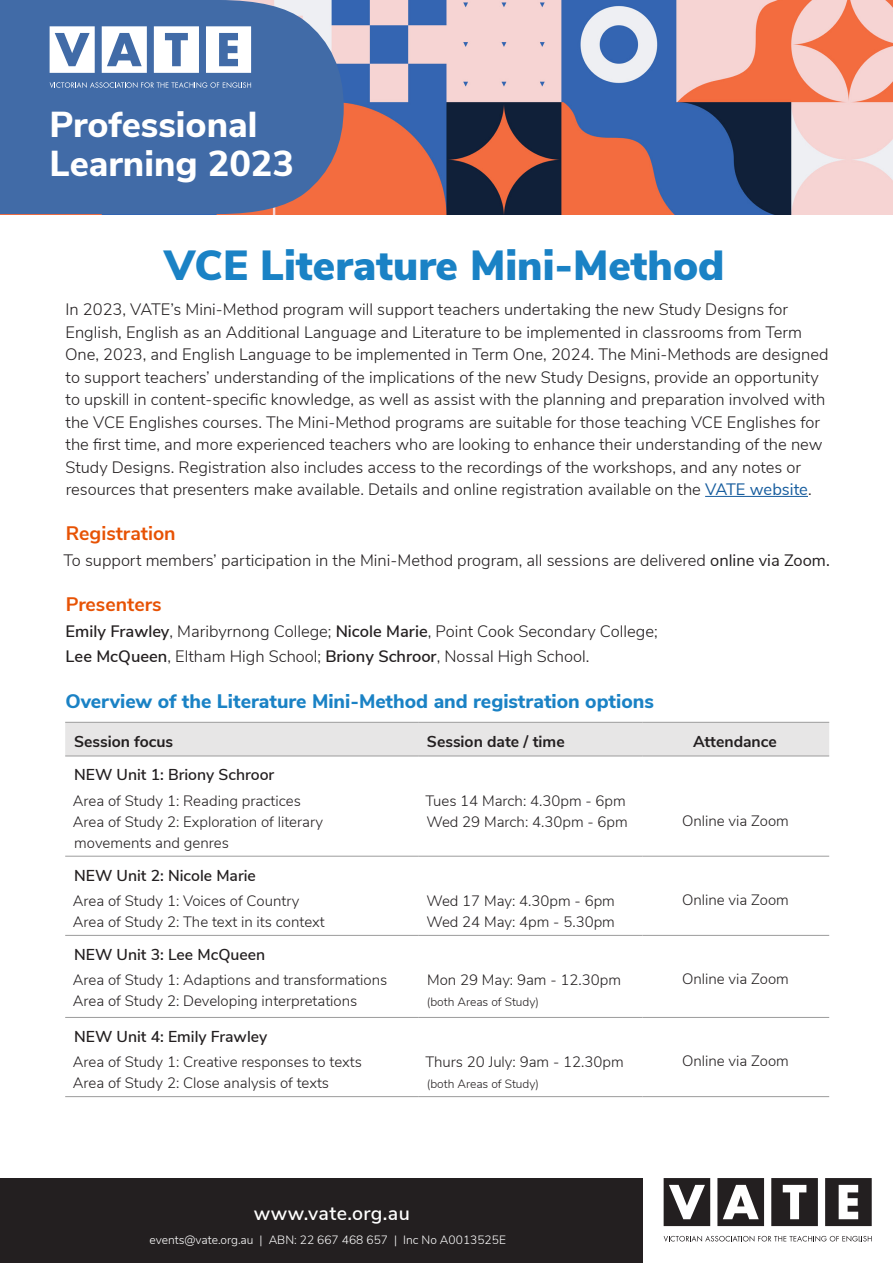
<style>
.page{position:relative;width:893px;height:1263px;background:#fff}
.page>*{position:absolute;margin:0;border:0;box-sizing:border-box;transform-origin:0 0}
._01___Red_intro_text{font:900 42px "Nunito Sans";color:#1a82c5}
._02___Header_tag__le{font:800 36px "Nunito Sans";color:#fff}
._04___Body_copy{font:800 19.5px "Nunito Sans";color:#1a82c5}
._01___Red_intro_text-2{font:700 19.5px "Nunito Sans";color:#e75204}
.t1{font:600 19.5px "Nunito Sans";letter-spacing:.02em;color:#fff}
._01___Red_intro_text-3{font:300 16.5px/22.5px "Nunito Sans";color:#231f20}
._04___Body_copy-2{font:600 15.75px "Nunito Sans";color:#231f20}
._04___Body_copy-3{font:700 15.75px "Nunito Sans";color:#231f20}
._04___Body_copy-4{font:300 15px/21px "Nunito Sans";color:#231f20}
._03___Body_copy{font:300 12px "Nunito Sans";color:#fff}
._04___Body_copy-5{font:300 12px "Nunito Sans";color:#231f20}
.s1{font-weight:400;color:#175d9e}
.s2{font-weight:400}
.s3{font-weight:600}
</style>
<div class="page">
<div style="left:0;top:1178px;width:642px;height:85px;background:#231f20"></div>
<svg style="left:664px;top:1178px;width:46px;height:48px"></svg>
<svg style="left:717px;top:1178px;width:47px;height:48px"></svg>
<svg style="left:771px;top:1178px;width:47px;height:48px"></svg>
<svg style="left:825px;top:1178px;width:47px;height:48px"></svg>
<svg style="left:664px;top:1236px;width:208px;height:6px"></svg>
<hr style="left:705px;top:496px;width:103px;height:1px;background:#175d9e">
<div style="left:65px;top:723px;width:764px;height:33px;background:#e7e6e6"></div>
<hr style="left:65px;top:722px;width:353px;height:1px;background:#9c9c9c">
<hr style="left:418px;top:722px;width:224px;height:1px;background:#9c9c9c">
<hr style="left:642px;top:722px;width:187px;height:1px;background:#9c9c9c">
<hr style="left:65px;top:756px;width:353px;height:1px;background:#9c9c9c">
<hr style="left:418px;top:756px;width:224px;height:1px;background:#9c9c9c">
<hr style="left:642px;top:756px;width:187px;height:1px;background:#9c9c9c">
<hr style="left:65px;top:856px;width:353px;height:1px;background:#9c9c9c">
<hr style="left:418px;top:856px;width:224px;height:1px;background:#9c9c9c">
<hr style="left:642px;top:856px;width:187px;height:1px;background:#9c9c9c">
<hr style="left:65px;top:935px;width:353px;height:1px;background:#9c9c9c">
<hr style="left:418px;top:935px;width:224px;height:1px;background:#9c9c9c">
<hr style="left:642px;top:935px;width:187px;height:1px;background:#9c9c9c">
<hr style="left:65px;top:1017px;width:353px;height:1px;background:#9c9c9c">
<hr style="left:418px;top:1017px;width:224px;height:1px;background:#9c9c9c">
<hr style="left:642px;top:1017px;width:187px;height:1px;background:#9c9c9c">
<hr style="left:65px;top:1096px;width:353px;height:1px;background:#9c9c9c">
<hr style="left:418px;top:1096px;width:224px;height:1px;background:#9c9c9c">
<hr style="left:642px;top:1096px;width:187px;height:1px;background:#9c9c9c">
<img style="left:344px;top:0;width:549px;height:214px">
<svg style="left:0;top:0;width:344px;height:214px;background:#4c6ea5"></svg>
<svg style="left:50px;top:26px;width:45px;height:47px"></svg>
<svg style="left:102px;top:26px;width:45px;height:47px"></svg>
<svg style="left:154px;top:26px;width:45px;height:47px"></svg>
<svg style="left:206px;top:26px;width:45px;height:47px"></svg>
<svg style="left:50px;top:82px;width:201px;height:6px"></svg>
<p class="_02___Header_tag__le" style="left:50px;top:98px;width:209px">Professional</p>
<p class="_02___Header_tag__le" style="left:50px;top:137px;width:246px">Learning 2023</p>
<p class="_01___Red_intro_text" style="left:164px;top:234px;width:562px">VCE Literature Mini-Method</p>
<p class="_01___Red_intro_text-3" style="left:65px;top:297px;width:765px">In 2023, VATE’s Mini-Method program will support teachers undertaking the new Study Designs for English, English as an Additional Language and Literature to be implemented in classrooms from Term One, 2023, and English Language to be implemented in Term One, 2024. The Mini-Methods are designed to support teachers’ understanding of the implications of the new Study Designs, provide an opportunity to upskill in content-specific knowledge, as well as assist with the planning and preparation involved with the VCE Englishes courses. The Mini-Method programs are suitable for those teaching VCE Englishes for the first time, and more experienced teachers who are looking to enhance their understanding of the new Study Designs. Registration also includes access to the recordings of the workshops, and any notes or resources that presenters make available. Details and online registration available on the <span class="s1">VATE website</span>.</p>
<p class="_01___Red_intro_text-2" style="left:66px;top:519px;width:111px">Registration</p>
<p class="_01___Red_intro_text-3" style="left:63px;top:548px;width:768px">To support members’ participation in the Mini-Method program, all sessions are delivered <span class="s2">online via Zoom.</span></p>
<p class="_01___Red_intro_text-2" style="left:66px;top:590px;width:97px">Presenters</p>
<p class="_01___Red_intro_text-3" style="left:66px;top:617px;width:594px;line-height:25.5px"><span class="s3">Emily Frawley</span>, Maribyrnong College; <span class="s3">Nicole Marie</span>, Point Cook Secondary College;<br><span class="s3">Lee McQueen</span>, Eltham High School; <span class="s3">Briony Schroor</span>, Nossal High School.</p>
<p class="_04___Body_copy" style="left:65px;top:686px;width:590px">Overview of the Literature Mini-Method and registration options</p>
<p class="_04___Body_copy-3" style="left:74px;top:730px;width:101px">Session focus</p>
<p class="_04___Body_copy-3" style="left:427px;top:730px;width:139px">Session date / time</p>
<p class="_04___Body_copy-3" style="left:693px;top:730px;width:85px">Attendance</p>
<p class="_04___Body_copy-2" style="left:74px;top:763px;width:202px">NEW Unit 1: Briony Schroor</p>
<p class="_04___Body_copy-4" style="left:73px;top:789px;width:252px">Area of Study 1: Reading practices<br>Area of Study 2: Exploration of literary movements and genres</p>
<p class="_04___Body_copy-4" style="left:425px;top:789px;width:204px">Tues 14 March: 4.30pm - 6pm<br>Wed 29 March: 4.30pm - 6pm</p>
<p class="_04___Body_copy-4" style="left:682px;top:809px;width:108px">Online via Zoom</p>
<p class="_04___Body_copy-2" style="left:74px;top:864px;width:183px">NEW Unit 2: Nicole Marie</p>
<p class="_04___Body_copy-4" style="left:73px;top:889px;width:253px">Area of Study 1: Voices of Country<br>Area of Study 2: The text in its context</p>
<p class="_04___Body_copy-4" style="left:426px;top:889px;width:190px">Wed 17 May: 4.30pm - 6pm<br>Wed 24 May: 4pm - 5.30pm</p>
<p class="_04___Body_copy-4" style="left:682px;top:888px;width:108px">Online via Zoom</p>
<p class="_04___Body_copy-2" style="left:74px;top:943px;width:192px">NEW Unit 3: Lee McQueen</p>
<p class="_04___Body_copy-4" style="left:73px;top:968px;width:316px">Area of Study 1: Adaptions and transformations<br>Area of Study 2: Developing interpretations</p>
<p class="_04___Body_copy-4" style="left:427px;top:968px;width:195px">Mon 29 May: 9am - 12.30pm</p>
<p class="_04___Body_copy-4" style="left:682px;top:968px;width:108px">Online via Zoom</p>
<p class="_04___Body_copy-5" style="left:427px;top:993px;width:114px">(both Areas of Study)</p>
<p class="_04___Body_copy-2" style="left:74px;top:1025px;width:195px">NEW Unit 4: Emily Frawley</p>
<p class="_04___Body_copy-4" style="left:73px;top:1050px;width:291px">Area of Study 1: Creative responses to texts<br>Area of Study 2: Close analysis of texts</p>
<p class="_04___Body_copy-4" style="left:425px;top:1050px;width:200px">Thurs 20 July: 9am - 12.30pm</p>
<p class="_04___Body_copy-5" style="left:427px;top:1075px;width:114px">(both Areas of Study)</p>
<p class="t1" style="left:254px;top:1199px;width:157px">www.vate.org.au</p>
<p class="_03___Body_copy" style="left:150px;top:1231px;width:358px">events@vate.org.au | ABN: 22 667 468 657 | Inc No A0013525E</p>
<p class="_04___Body_copy-4" style="left:682px;top:1050px;width:108px">Online via Zoom</p>
</div>
